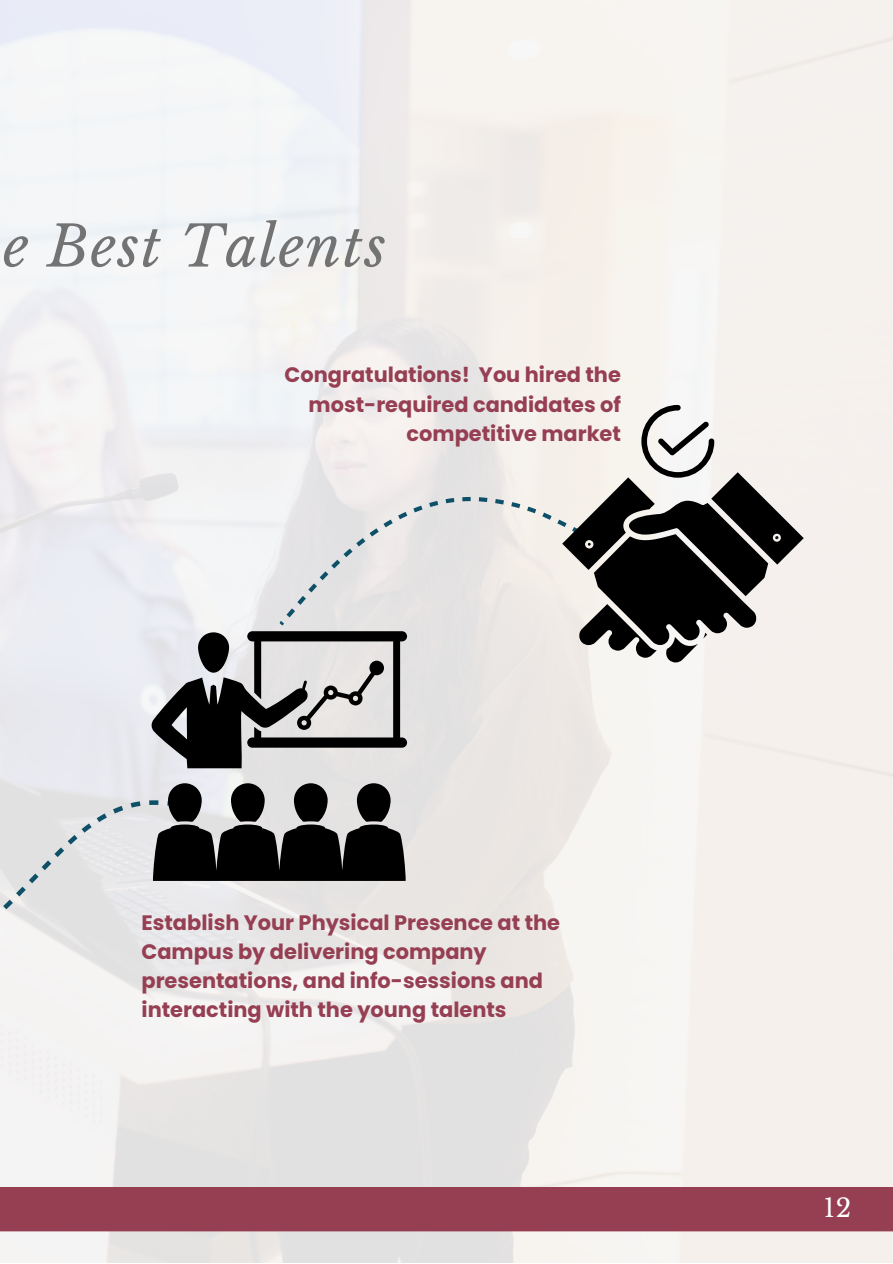
<style>
.page{position:relative;width:893px;height:1264px;background:#fff}
.page>*{position:absolute;margin:0;border:0;box-sizing:border-box;transform-origin:0 0}
.t1{font:italic 56.1px "Libre Baskerville";letter-spacing:.03em;color:#737373}
.t2{font:25.05px "Libre Baskerville";color:#fff}
.t3{font:700 20.85px/29.2px "Poppins";color:#963f52}
</style>
<div class="page">
<img style="left:0;top:0;width:892px;height:1262px">
<svg style="left:0;top:800px;width:178px;height:152px;background:#e1e2e3"></svg>
<svg style="left:151px;top:631px;width:256px;height:249px;background:#787878"></svg>
<svg style="left:279px;top:436px;width:283px;height:226px;background:#e2dfdf"></svg>
<div style="left:0;top:1187px;width:892px;height:44px;background:#963f52"></div>
<svg style="left:562px;top:405px;width:241px;height:257px;background:#959391"></svg>
<p class="t1" style="left:3px;top:212px;width:384px">e Best Talents</p>
<p class="t3" style="left:284px;top:360px;width:338px;text-align:right">Congratulations! You hired the most-required candidates of competitive market</p>
<p class="t3" style="left:141px;top:907px;width:420px">Establish Your Physical Presence at the Campus by delivering company presentations, and info-sessions and interacting with the young talents</p>
<p class="t2" style="left:823px;top:1192px;width:29px">12</p>
</div>
